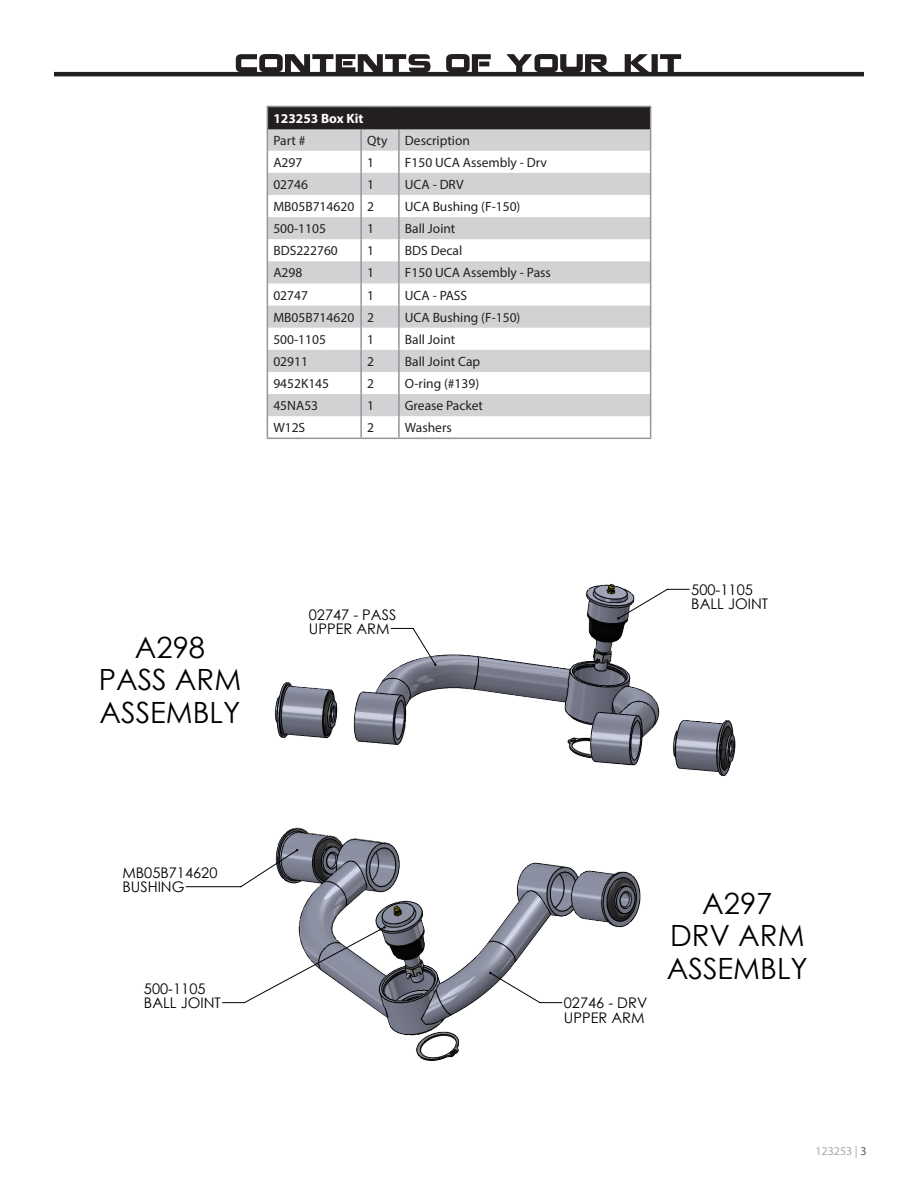
<style>
.page{position:relative;width:918px;height:1188px;background:#fff}
.page>*{position:absolute;margin:0;border:0;box-sizing:border-box;transform-origin:0 0}
.t1{font:29.25px/32.7px "Century Gothic";color:#000;text-align:center}
.t2{font:14.7px/14.4px "Century Gothic";color:#000}
.BOM-parts{font:13.5px "Myriad Pro";color:#231f20}
.t3{font:700 13.5px "Myriad Pro";color:#fff}
.t4{font:12px "Myriad Pro";color:#a8a9ad}
.s1{color:#57585a}
</style>
<div class="page">
<svg style="left:236px;top:54px;width:445px;height:18px"></svg>
<hr style="left:54px;top:72px;width:810px;height:4px;background:#231f20">
<div style="left:267px;top:106px;width:384px;height:23px;background:#231f20"></div>
<svg style="left:268px;top:129px;width:382px;height:287px;fill:#d1d2d4"></svg>
<hr style="left:267px;top:106px;width:94px;height:1px;background:#939598">
<hr style="left:361px;top:106px;width:38px;height:1px;background:#939598">
<hr style="left:399px;top:106px;width:252px;height:1px;background:#939598">
<hr style="left:360px;top:129px;width:2px;height:22px;background:#939598">
<hr style="left:398px;top:129px;width:2px;height:22px;background:#939598">
<hr style="left:360px;top:151px;width:2px;height:22px;background:#939598">
<hr style="left:398px;top:151px;width:2px;height:22px;background:#939598">
<hr style="left:360px;top:173px;width:2px;height:22px;background:#939598">
<hr style="left:398px;top:173px;width:2px;height:22px;background:#939598">
<hr style="left:360px;top:195px;width:2px;height:22px;background:#939598">
<hr style="left:398px;top:195px;width:2px;height:22px;background:#939598">
<hr style="left:360px;top:217px;width:2px;height:22px;background:#939598">
<hr style="left:398px;top:217px;width:2px;height:22px;background:#939598">
<hr style="left:360px;top:239px;width:2px;height:22px;background:#939598">
<hr style="left:398px;top:239px;width:2px;height:22px;background:#939598">
<hr style="left:360px;top:261px;width:2px;height:22px;background:#939598">
<hr style="left:398px;top:261px;width:2px;height:22px;background:#939598">
<hr style="left:360px;top:283px;width:2px;height:23px;background:#939598">
<hr style="left:398px;top:283px;width:2px;height:23px;background:#939598">
<hr style="left:360px;top:306px;width:2px;height:22px;background:#939598">
<hr style="left:398px;top:306px;width:2px;height:22px;background:#939598">
<hr style="left:360px;top:328px;width:2px;height:22px;background:#939598">
<hr style="left:398px;top:328px;width:2px;height:22px;background:#939598">
<hr style="left:360px;top:350px;width:2px;height:22px;background:#939598">
<hr style="left:398px;top:350px;width:2px;height:22px;background:#939598">
<hr style="left:360px;top:372px;width:2px;height:22px;background:#939598">
<hr style="left:398px;top:372px;width:2px;height:22px;background:#939598">
<hr style="left:360px;top:394px;width:2px;height:22px;background:#939598">
<hr style="left:398px;top:394px;width:2px;height:22px;background:#939598">
<svg style="left:267px;top:107px;width:1px;height:331px"></svg>
<hr style="left:360px;top:416px;width:2px;height:22px;background:#939598">
<hr style="left:398px;top:416px;width:2px;height:22px;background:#939598">
<svg style="left:650px;top:107px;width:1px;height:331px"></svg>
<hr style="left:267px;top:438px;width:94px;height:1px;background:#939598">
<hr style="left:361px;top:438px;width:38px;height:1px;background:#939598">
<hr style="left:399px;top:438px;width:252px;height:1px;background:#939598">
<img style="left:222px;top:1003px;width:340px;height:58px">
<img style="left:590px;top:584px;width:146px;height:193px">
<svg style="left:185px;top:588px;width:505px;height:415px"></svg>
<svg style="left:296px;top:617px;width:324px;height:357px"></svg>
<p class="t3" style="left:273px;top:109px;width:92px">123253 Box Kit</p>
<p class="BOM-parts" style="left:273px;top:132px;width:34px">Part #</p>
<p class="BOM-parts" style="left:367px;top:132px;width:22px">Qty</p>
<p class="BOM-parts" style="left:405px;top:132px;width:67px">Description</p>
<p class="BOM-parts" style="left:273px;top:154px;width:31px">A297</p>
<p class="BOM-parts" style="left:367px;top:154px;width:8px">1</p>
<p class="BOM-parts" style="left:405px;top:154px;width:144px">F150 UCA Assembly - Drv</p>
<p class="BOM-parts" style="left:273px;top:176px;width:36px">02746</p>
<p class="BOM-parts" style="left:367px;top:176px;width:8px">1</p>
<p class="BOM-parts" style="left:405px;top:176px;width:60px">UCA - DRV</p>
<p class="BOM-parts" style="left:273px;top:198px;width:82px">MB05B714620</p>
<p class="BOM-parts" style="left:367px;top:198px;width:8px">2</p>
<p class="BOM-parts" style="left:405px;top:198px;width:117px">UCA Bushing (F-150)</p>
<p class="BOM-parts" style="left:273px;top:220px;width:54px">500-1105</p>
<p class="BOM-parts" style="left:367px;top:220px;width:8px">1</p>
<p class="BOM-parts" style="left:405px;top:220px;width:52px">Ball Joint</p>
<p class="BOM-parts" style="left:273px;top:242px;width:66px">BDS222760</p>
<p class="BOM-parts" style="left:367px;top:242px;width:8px">1</p>
<p class="BOM-parts" style="left:405px;top:242px;width:59px">BDS Decal</p>
<p class="BOM-parts" style="left:273px;top:265px;width:31px">A298</p>
<p class="BOM-parts" style="left:367px;top:265px;width:8px">1</p>
<p class="BOM-parts" style="left:405px;top:265px;width:147px">F150 UCA Assembly - Pass</p>
<p class="BOM-parts" style="left:273px;top:287px;width:36px">02747</p>
<p class="BOM-parts" style="left:367px;top:287px;width:8px">1</p>
<p class="BOM-parts" style="left:405px;top:287px;width:64px">UCA - PASS</p>
<p class="BOM-parts" style="left:273px;top:309px;width:82px">MB05B714620</p>
<p class="BOM-parts" style="left:367px;top:309px;width:8px">2</p>
<p class="BOM-parts" style="left:405px;top:309px;width:117px">UCA Bushing (F-150)</p>
<p class="BOM-parts" style="left:273px;top:331px;width:54px">500-1105</p>
<p class="BOM-parts" style="left:367px;top:331px;width:8px">1</p>
<p class="BOM-parts" style="left:405px;top:331px;width:52px">Ball Joint</p>
<p class="BOM-parts" style="left:273px;top:353px;width:36px">02911</p>
<p class="BOM-parts" style="left:367px;top:353px;width:8px">2</p>
<p class="BOM-parts" style="left:405px;top:353px;width:77px">Ball Joint Cap</p>
<p class="BOM-parts" style="left:273px;top:375px;width:57px">9452K145</p>
<p class="BOM-parts" style="left:367px;top:375px;width:8px">2</p>
<p class="BOM-parts" style="left:405px;top:375px;width:76px">O-ring (#139)</p>
<p class="BOM-parts" style="left:273px;top:397px;width:46px">45NA53</p>
<p class="BOM-parts" style="left:367px;top:397px;width:8px">1</p>
<p class="BOM-parts" style="left:405px;top:397px;width:80px">Grease Packet</p>
<p class="BOM-parts" style="left:273px;top:419px;width:33px">W12S</p>
<p class="BOM-parts" style="left:367px;top:419px;width:8px">2</p>
<p class="BOM-parts" style="left:405px;top:419px;width:48px">Washers</p>
<p class="t1" style="left:99px;top:630px;width:144px">A298<br>PASS ARM<br>ASSEMBLY</p>
<p class="t2" style="left:122px;top:865px;width:97px">MB05B714620<br>BUSHING</p>
<p class="t2" style="left:144px;top:981px;width:78px">500-1105<br>BALL JOINT</p>
<p class="t2" style="left:309px;top:607px;width:89px">02747 - PASS<br>UPPER ARM</p>
<p class="t2" style="left:691px;top:582px;width:78px">500-1105<br>BALL JOINT</p>
<p class="t2" style="left:564px;top:995px;width:85px">02746 - DRV<br>UPPER ARM</p>
<p class="t1" style="left:667px;top:886px;width:143px">A297<br>DRV ARM<br>ASSEMBLY</p>
<p class="t4" style="left:815px;top:1143px;width:53px">123253 | <span class="s1">3</span></p>
</div>
